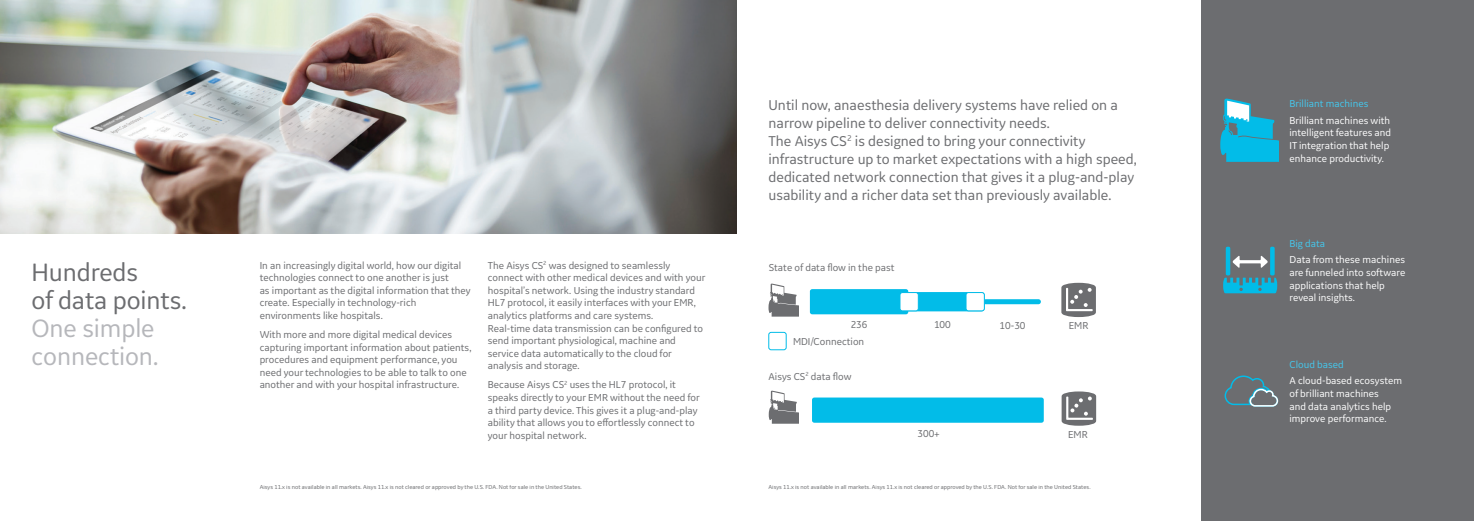
<style>
.page{position:relative;width:1474px;height:521px;background:#fff}
.page>*{position:absolute;margin:0;border:0;box-sizing:border-box;transform-origin:0 0}
.t1{font:26.25px/28px "GE Inspira Sans";letter-spacing:-.005em;color:#6c6d70}
.t2{font:26.25px/28px "GE Inspira Sans";letter-spacing:-.005em;color:#b6b7bb}
.t3{font:14.88px/17.8px "GE Inspira Sans";color:#6c6d70}
.t4{font:10.5px/12.6px "GE Inspira Sans";color:#6c6d70}
.t5{font:10.5px/12.6px "GE Inspira Sans";color:#fff}
.t6{font:10.5px "GE Inspira Sans";color:#45c7ec}
.t7{font:6.12px "GE Inspira Sans";color:#6c6d70}
</style>
<div class="page">
<div style="left:1200px;top:0;width:273px;height:521px;background:#6c6d70"></div>
<svg style="left:1220px;top:99px;width:58px;height:63px"></svg>
<svg style="left:1223px;top:247px;width:54px;height:46px"></svg>
<svg style="left:1224px;top:375px;width:54px;height:32px"></svg>
<img style="left:0;top:0;width:737px;height:233px">
<svg style="left:768px;top:284px;width:30px;height:33px"></svg>
<div style="left:810px;top:289px;width:98px;height:25px;background:#02bce8;border-radius:2px"></div>
<div style="left:899px;top:293px;width:84px;height:17px;background:#02bce8;border-radius:3px"></div>
<div style="left:898px;top:292px;width:86px;height:19px;border:2px solid #02bce8;border-radius:3px"></div>
<div style="left:983px;top:299px;width:57px;height:5px;background:#02bce8;border-radius:3px"></div>
<div style="left:966px;top:292px;width:18px;height:19px;background:#fff;border-radius:3px"></div>
<div style="left:965px;top:292px;width:19px;height:19px;border:1px solid #02bce8;border-radius:3px"></div>
<div style="left:900px;top:292px;width:18px;height:19px;background:#fff;border-radius:3px"></div>
<div style="left:899px;top:292px;width:19px;height:19px;border:1px solid #02bce8;border-radius:3px"></div>
<svg style="left:1061px;top:283px;width:34px;height:34px"></svg>
<svg style="left:768px;top:391px;width:30px;height:33px"></svg>
<div style="left:812px;top:397px;width:231px;height:26px;background:#02bce8;border-radius:2px"></div>
<svg style="left:1061px;top:391px;width:35px;height:35px"></svg>
<div style="left:768px;top:332px;width:18px;height:18px;border:1px solid #02bce8;border-radius:2px"></div>
<p class="t1" style="left:32px;top:257px;width:157px">Hundreds<br>of data points.</p>
<p class="t2" style="left:32px;top:313px;width:128px">One simple connection.</p>
<p class="t4" style="left:260px;top:258px;width:212px">In an increasingly digital world, how our digital technologies connect to one another is just<br>as important as the digital information that they create. Especially in technology-rich environments like hospitals.</p>
<p class="t4" style="left:260px;top:328px;width:213px">With more and more digital medical devices capturing important information about patients, procedures and equipment performance, you need your technologies to be able to talk to one another and with your hospital infrastructure.</p>
<p class="t4" style="left:488px;top:258px;width:219px">The Aisys CS<sup>2</sup> was designed to seamlessly connect with other medical devices and with your hospital’s network. Using the industry standard HL7 protocol, it easily interfaces with your EMR, analytics platforms and care systems.<br>Real-time data transmission can be configured to send important physiological, machine and service data automatically to the cloud for analysis and storage.</p>
<p class="t4" style="left:488px;top:378px;width:213px">Because Aisys CS<sup>2</sup> uses the HL7 protocol, it speaks directly to your EMR without the need for a third party device. This gives it a plug-and-play ability that allows you to effortlessly connect to your hospital network.</p>
<p class="t3" style="left:768px;top:96px;width:351px">Until now, anaesthesia delivery systems have relied on a narrow pipeline to deliver connectivity needs.</p>
<p class="t3" style="left:768px;top:132px;width:370px">The Aisys CS<sup>2</sup> is designed to bring your connectivity infrastructure up to market expectations with a high speed, dedicated network connection that gives it a plug-and-play usability and a richer data set than previously available.</p>
<p class="t4" style="left:768px;top:261px;width:127px">State of data flow in the past</p>
<p class="t4" style="left:850px;top:318px;width:18px">236</p>
<p class="t4" style="left:934px;top:318px;width:18px">100</p>
<p class="t4" style="left:793px;top:335px;width:73px">MDI/Connection</p>
<p class="t4" style="left:768px;top:370px;width:85px">Aisys CS<sup>2</sup> data flow</p>
<p class="t4" style="left:917px;top:427px;width:24px">300+</p>
<p class="t4" style="left:999px;top:318px;width:27px">10-30</p>
<p class="t4" style="left:1068px;top:318px;width:21px">EMR</p>
<p class="t4" style="left:1068px;top:428px;width:21px">EMR</p>
<p class="t7" style="left:260px;top:484px;width:323px">Aisys 11.x is not available in all markets. Aisys 11.x is not cleared or approved by the U.S. FDA. Not for sale in the United States.</p>
<p class="t7" style="left:768px;top:484px;width:323px">Aisys 11.x is not available in all markets. Aisys 11.x is not cleared or approved by the U.S. FDA. Not for sale in the United States.</p>
<p class="t6" style="left:1289px;top:97px;width:80px">Brilliant machines</p>
<p class="t5" style="left:1289px;top:114px;width:103px">Brilliant machines with intelligent features and<br>IT integration that help enhance productivity.</p>
<p class="t6" style="left:1289px;top:237px;width:37px">Big data</p>
<p class="t5" style="left:1289px;top:253px;width:117px">Data from these machines are funneled into software applications that help reveal insights.</p>
<p class="t6" style="left:1289px;top:358px;width:56px">Cloud based</p>
<p class="t5" style="left:1289px;top:374px;width:114px">A cloud-based ecosystem of brilliant machines<br>and data analytics help improve performance.</p>
</div>
